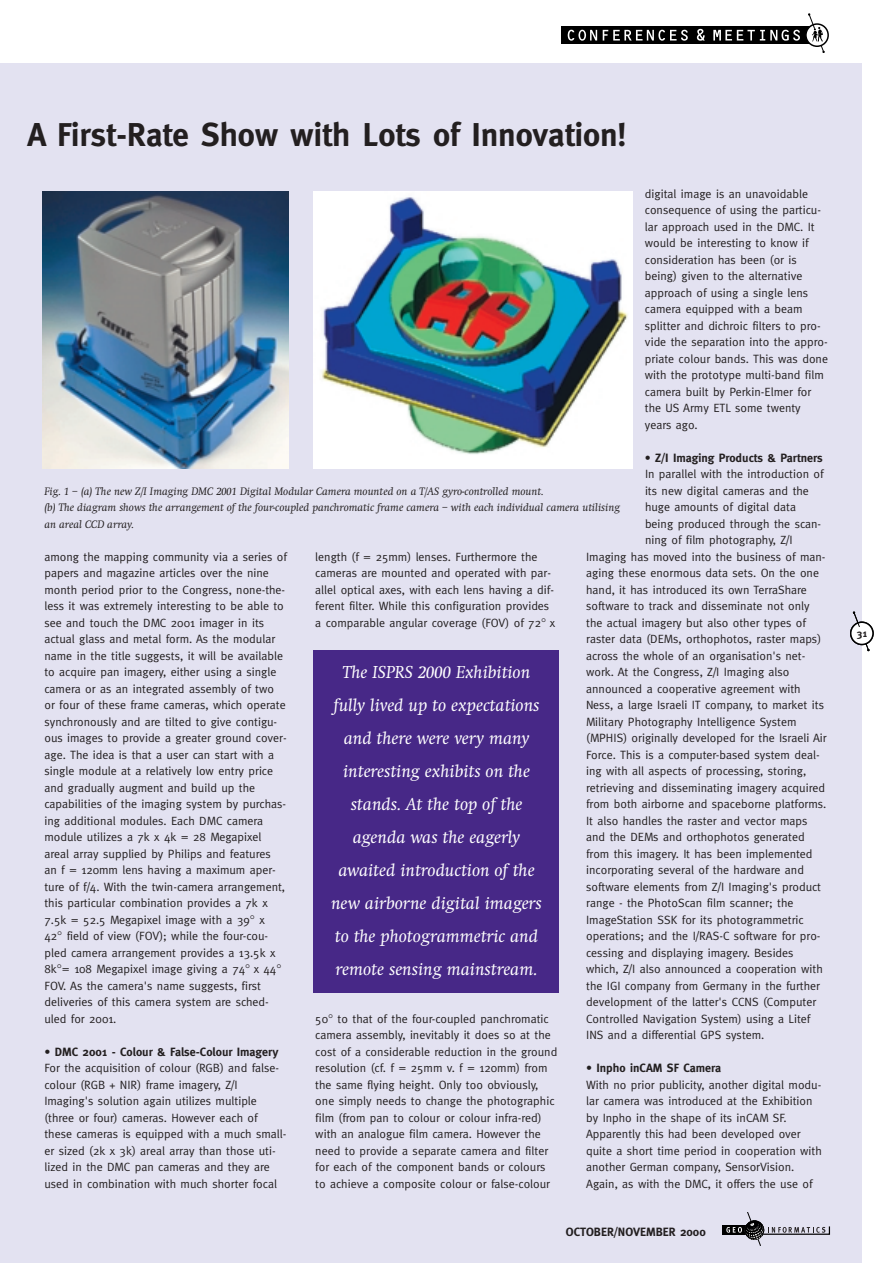
<style>
.page{position:relative;width:893px;height:1263px;background:#fff}
.page>*{position:absolute;margin:0;border:0;box-sizing:border-box;transform-origin:0 0}
.t1{font:700 33px "Meta";color:#231f20}
.t2{font:italic 18px/33px "Swift";color:#fff;text-align:center}
.t3{font:12px/16.5px "Meta";color:#231f20}
.t4{font:700 12px "Meta";color:#231f20}
.t5{font:italic 11.25px/16.5px "Swift";color:#231f20}
.t6{font:700 10.5px "Meta";color:#231f20}
</style>
<div class="page">
<div style="left:0;top:64px;width:861px;height:1199px;background:#e3e2f1"></div>
<div style="left:723px;top:1225px;width:29px;height:10px;background:#000"></div>
<svg style="left:726px;top:1213px;width:104px;height:33px"></svg>
<svg style="left:863px;top:642px;width:6px;height:9px"></svg>
<div style="left:850px;top:622px;width:23px;height:22px;background:#fff;border-radius:50%"></div>
<div style="left:850px;top:621px;width:23px;height:24px;border:1px solid #000;border-radius:50%"></div>
<svg style="left:853px;top:612px;width:7px;height:16px"></svg>
<div style="left:562px;top:27px;width:255px;height:17px;background:#000"></div>
<svg style="left:567px;top:30px;width:120px;height:11px"></svg>
<svg style="left:697px;top:29px;width:7px;height:12px"></svg>
<svg style="left:713px;top:30px;width:87px;height:11px"></svg>
<svg style="left:805px;top:24px;width:23px;height:22px"></svg>
<div style="left:805px;top:23px;width:23px;height:24px;border:1px solid #000;border-radius:50%"></div>
<svg style="left:808px;top:14px;width:16px;height:39px"></svg>
<img style="left:43px;top:192px;width:245px;height:276px">
<img style="left:314px;top:192px;width:319px;height:276px">
<div style="left:314px;top:651px;width:245px;height:342px;background:#472887"></div>
<h1 class="t1" style="left:28px;top:122px;width:600px">A First-Rate Show with Lots of Innovation!</h1>
<p class="t3" style="left:645px;top:187px;width:185px">digital image is an unavoidable consequence of using the particu&shy;lar approach used in the DMC. It would be interesting to know if consideration has been (or is being) given to the alternative approach of using a single lens camera equipped with a beam splitter and dichroic filters to pro&shy;vide the separation into the appro&shy;priate colour bands. This was done with the prototype multi-band film camera built by Perkin-Elmer for the US Army ETL some twenty years ago.</p>
<p class="t4" style="left:645px;top:453px;width:179px">• Z/I Imaging Products &amp; Partners</p>
<p class="t3" style="left:645px;top:467px;width:180px">In parallel with the introduction of</p>
<p class="t3" style="left:645px;top:484px;width:165px">its new digital cameras and the</p>
<p class="t3" style="left:645px;top:500px;width:152px">huge amounts of digital data</p>
<p class="t3" style="left:645px;top:517px;width:178px">being produced through the scan-</p>
<p class="t3" style="left:645px;top:533px;width:149px">ning of film photography, Z/I</p>
<p class="t3" style="left:586px;top:550px;width:241px">Imaging has moved into the business of man-</p>
<p class="t3" style="left:586px;top:566px;width:234px">aging these enormous data sets. On the one</p>
<p class="t3" style="left:586px;top:583px;width:222px">hand, it has introduced its own TerraShare</p>
<p class="t3" style="left:586px;top:599px;width:225px">software to track and disseminate not only</p>
<p class="t3" style="left:586px;top:616px;width:221px">the actual imagery but also other types of</p>
<p class="t3" style="left:586px;top:632px;width:236px">raster data (DEMs, orthophotos, raster maps)</p>
<p class="t3" style="left:586px;top:649px;width:221px">across the whole of an organisation's net-</p>
<p class="t3" style="left:586px;top:665px;width:205px">work. At the Congress, Z/I Imaging also</p>
<p class="t3" style="left:586px;top:682px;width:216px">announced a cooperative agreement with</p>
<p class="t3" style="left:586px;top:698px;width:239px">Ness, a large Israeli IT company, to market its</p>
<p class="t3" style="left:586px;top:715px;width:212px">Military Photography Intelligence System</p>
<p class="t3" style="left:586px;top:731px;width:242px">(MPHIS) originally developed for the Israeli Air</p>
<p class="t3" style="left:586px;top:748px;width:235px">Force. This is a computer-based system deal-</p>
<p class="t3" style="left:586px;top:764px;width:222px">ing with all aspects of processing, storing,</p>
<p class="t3" style="left:586px;top:781px;width:240px">retrieving and disseminating imagery acquired</p>
<p class="t3" style="left:586px;top:797px;width:242px">from both airborne and spaceborne platforms.</p>
<p class="t3" style="left:586px;top:814px;width:223px">It also handles the raster and vector maps</p>
<p class="t3" style="left:586px;top:830px;width:220px">and the DEMs and orthophotos generated</p>
<p class="t3" style="left:586px;top:847px;width:228px">from this imagery. It has been implemented</p>
<p class="t3" style="left:586px;top:863px;width:219px">incorporating several of the hardware and</p>
<p class="t3" style="left:586px;top:880px;width:236px">software elements from Z/I Imaging's product</p>
<p class="t3" style="left:586px;top:896px;width:209px">range - the PhotoScan film scanner; the</p>
<p class="t3" style="left:586px;top:913px;width:219px">ImageStation SSK for its photogrammetric</p>
<p class="t3" style="left:586px;top:929px;width:236px">operations; and the I/RAS-C software for pro-</p>
<p class="t3" style="left:586px;top:946px;width:209px">cessing and displaying imagery. Besides</p>
<p class="t3" style="left:586px;top:962px;width:238px">which, Z/I also announced a cooperation with</p>
<p class="t3" style="left:586px;top:979px;width:235px">the IGI company from Germany in the further</p>
<p class="t3" style="left:586px;top:995px;width:231px">development of the latter's CCNS (Computer</p>
<p class="t3" style="left:586px;top:1012px;width:226px">Controlled Navigation System) using a Litef</p>
<p class="t3" style="left:586px;top:1028px;width:180px">INS and a differential GPS system.</p>
<p class="t4" style="left:586px;top:1064px;width:136px">• Inpho inCAM SF Camera</p>
<p class="t3" style="left:586px;top:1078px;width:237px">With no prior publicity, another digital modu&shy;lar camera was introduced at the Exhibition by Inpho in the shape of its inCAM SF.<br>Apparently this had been developed over quite a short time period in cooperation with another German company, SensorVision.<br>Again, as with the DMC, it offers the use of</p>
<p class="t5" style="left:44px;top:484px;width:577px">Fig. 1 – (a) The new Z/I Imaging DMC 2001 Digital Modular Camera mounted on a T/AS gyro-controlled mount.<br>(b) The diagram shows the arrangement of the four-coupled panchromatic frame camera – with each individual camera utilising an areal CCD array.</p>
<p class="t3" style="left:315px;top:550px;width:241px">length (f = 25mm) lenses. Furthermore the cameras are mounted and operated with par&shy;allel optical axes, with each lens having a dif&shy;ferent filter. While this configuration provides a comparable angular coverage (FOV) of 72 x</p>
<p class="t3" style="left:44px;top:550px;width:244px">among the mapping community via a series of papers and magazine articles over the nine month period prior to the Congress, none-the&shy;less it was extremely interesting to be able to see and touch the DMC 2001 imager in its actual glass and metal form. As the modular name in the title suggests, it will be available to acquire pan imagery, either using a single camera or as an integrated assembly of two or four of these frame cameras, which operate synchronously and are tilted to give contigu&shy;ous images to provide a greater ground cover&shy;age. The idea is that a user can start with a single module at a relatively low entry price and gradually augment and build up the capabilities of the imaging system by purchas&shy;ing additional modules. Each DMC camera module utilizes a 7k x 4k = 28 Megapixel areal array supplied by Philips and features<br>an f = 120mm lens having a maximum aper&shy;ture of f/4. With the twin-camera arrangement, this particular combination provides a 7k x 7.5k = 52.5 Megapixel image with a 39 x<br>42 field of view (FOV); while the four-cou&shy;pled camera arrangement provides a 13.5k x 8k = 108 Megapixel image giving a 74 x 44<br>FOV. As the camera's name suggests, first deliveries of this camera system are sched&shy;uled for 2001.</p>
<p class="t4" style="left:44px;top:1047px;width:235px">• DMC 2001 - Colour &amp; False-Colour Imagery</p>
<p class="t3" style="left:44px;top:1061px;width:243px">For the acquisition of colour (RGB) and false&shy;colour (RGB + NIR) frame imagery, Z/I Imaging's solution again utilizes multiple (three or four) cameras. However each of these cameras is equipped with a much small&shy;er sized (2k x 3k) areal array than those uti&shy;lized in the DMC pan cameras and they are used in combination with much shorter focal</p>
<p class="t2" style="left:331px;top:657px;width:212px">The ISPRS 2000 Exhibition fully lived up to expectations and there were very many interesting exhibits on the stands. At the top of the agenda was the eagerly awaited introduction of the new airborne digital imagers to the photogrammetric and remote sensing mainstream.</p>
<p class="t3" style="left:315px;top:1012px;width:243px">50 to that of the four-coupled panchromatic camera assembly, inevitably it does so at the cost of a considerable reduction in the ground resolution (cf. f = 25mm v. f = 120mm) from the same flying height. Only too obviously, one simply needs to change the photographic film (from pan to colour or colour infra-red) with an analogue film camera. However the need to provide a separate camera and filter for each of the component bands or colours to achieve a composite colour or false-colour</p>
<p class="t4" style="left:566px;top:1227px;width:141px">OCTOBER/NOVEMBER 2000</p>
<p class="t6" style="left:856px;top:629px;width:12px">31</p>
</div>
